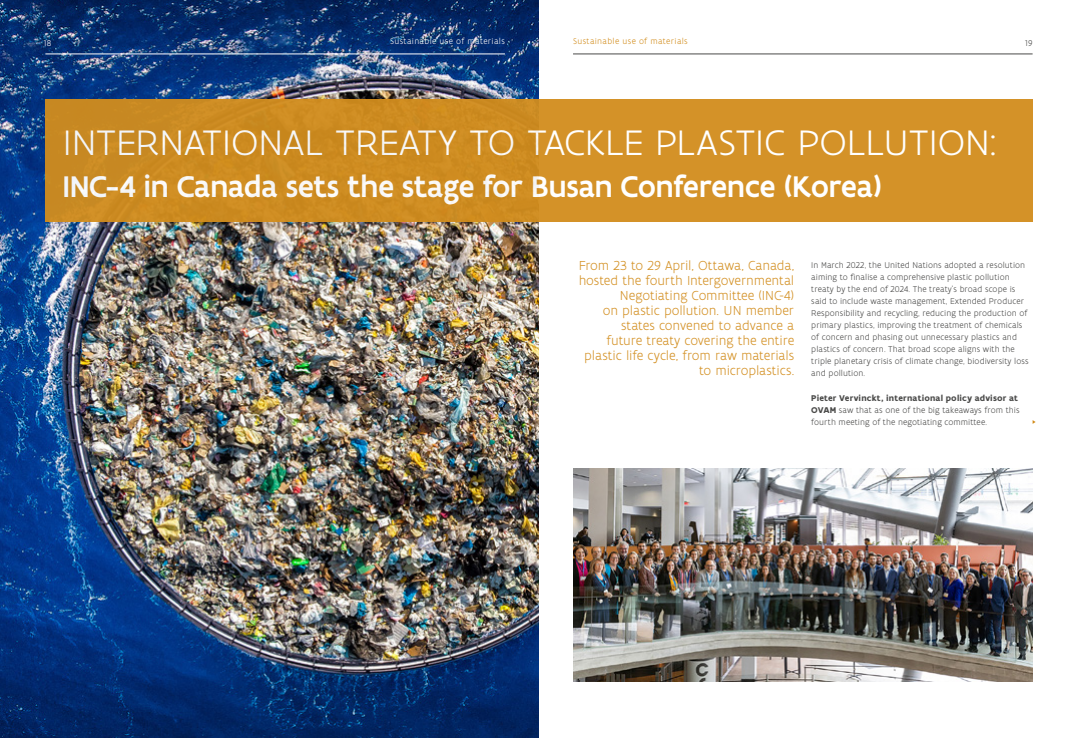
<style>
.page{position:relative;width:1078px;height:738px;background:#fff}
.page>*{position:absolute;margin:0;border:0;box-sizing:border-box;transform-origin:0 0}
.t1{font:300 38px "Flanders Art Sans";letter-spacing:-.015em;color:#fff;scale:1.05 1}
.t2{font:500 32px "Flanders Art Sans";letter-spacing:-.01em;color:#fff}
.t3{font:300 14px/15px "Flanders Art Sans";letter-spacing:-.01em;color:#d28d1d;text-align:right}
.t4{font:300 9px/12px "Flanders Art Sans";letter-spacing:.005em;color:#4a4a49}
.t5{font:300 9px "Flanders Art Sans";letter-spacing:.03em;color:#fff}
.t6{font:300 9px "Flanders Art Sans";letter-spacing:.03em;color:#d28d1d}
.s1{font-weight:700}
</style>
<div class="page">
<hr style="left:573px;top:54px;width:459px;height:1px;background:#4a4a49">
<img style="left:0;top:0;width:539px;height:737px">
<div style="left:45px;top:99px;width:987px;height:122px;background:linear-gradient(to right,#ca8920,#d79429)"></div>
<hr style="left:45px;top:54px;width:460px;height:1px;background:#fff">
<img style="left:573px;top:468px;width:459px;height:212px">
<p class="t5" style="left:44px;top:38px;width:9px">18</p>
<p class="t5" style="left:390px;top:36px;width:116px">Sustainable use of materials</p>
<p class="t6" style="left:573px;top:36px;width:116px">Sustainable use of materials</p>
<p class="t4" style="left:1024px;top:37px;width:9px">19</p>
<h1 class="t1" style="left:62px;top:120px;width:891px">INTERNATIONAL TREATY TO TACKLE PLASTIC POLLUTION:</h1>
<h2 class="t2" style="left:62px;top:166px;width:820px">INC-4 in Canada sets the stage for Busan Conference (Korea)</h2>
<p class="t3" style="left:578px;top:258px;width:217px">From 23 to 29 April, Ottawa, Canada, hosted the fourth Intergovernmental<br>Negotiating Committee (INC-4)<br>on plastic pollution. UN member states convened to advance a<br>future treaty covering the entire plastic life cycle, from raw materials to microplastics.</p>
<p class="t4" style="left:811px;top:259px;width:219px">In March 2022, the United Nations adopted a resolution aiming to finalise a comprehensive plastic pollution treaty by the end of 2024. The treaty’s broad scope is said to include waste management, Extended Producer Responsibility and recycling, reducing the production of primary plastics, improving the treatment of chemicals of concern and phasing out unnecessary plastics and plastics of concern. That broad scope aligns with the triple planetary crisis of climate change, biodiversity loss and pollution.</p>
<p class="t4" style="left:811px;top:391px;width:210px"><span class="s1">Pieter Vervinckt, international policy advisor at<br>OVAM</span> saw that as one of the big takeaways from this fourth meeting of the negotiating committee.</p>
</div>
